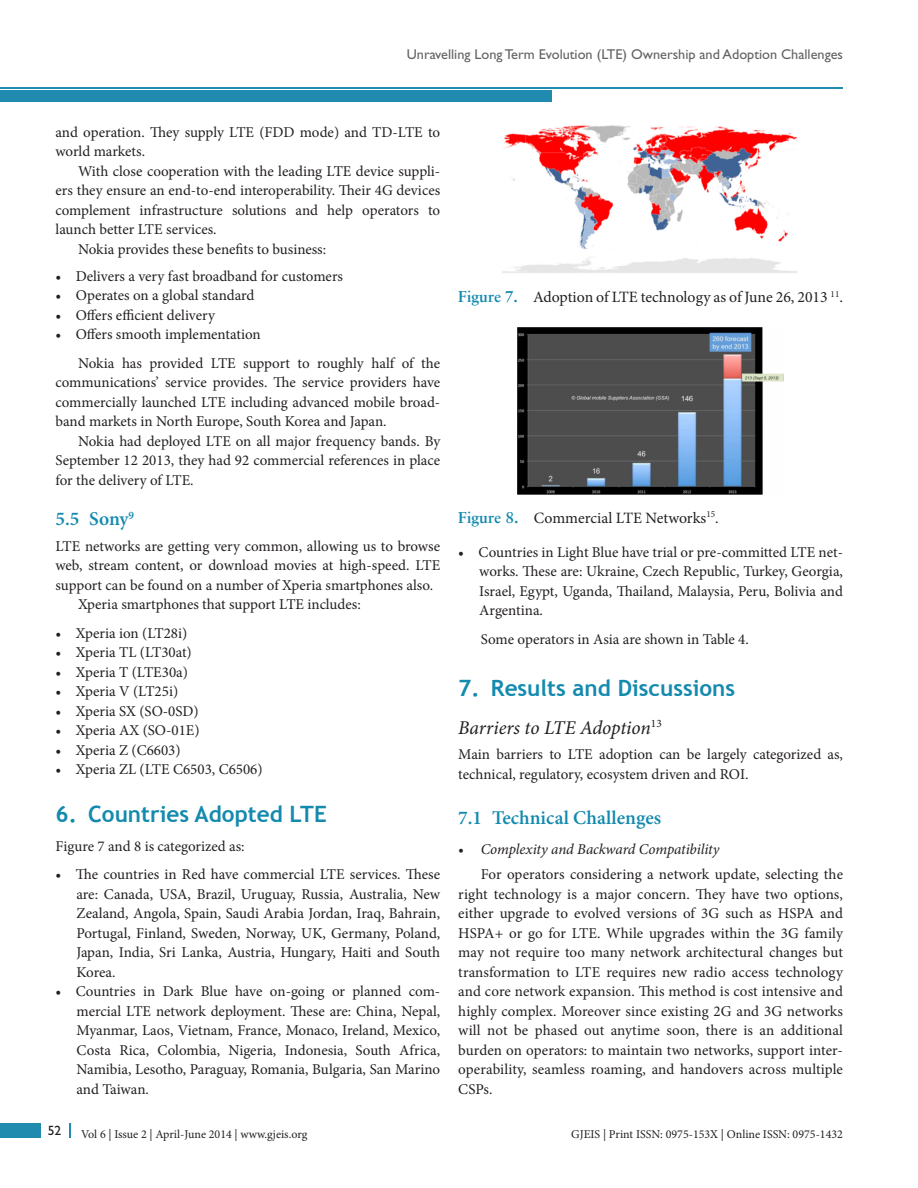
<style>
.page{position:relative;width:918px;height:1188px;background:#fff}
.page>*{position:absolute;margin:0;border:0;box-sizing:border-box;transform-origin:0 0}
.t1{font:700 22.5px "Trebuchet MS";color:#138aae}
.t2{font:600 19.5px "Minion Pro";color:#138aae}
.t3{font:italic 19.5px "Minion Pro";letter-spacing:-.005em;color:#231f20}
.t4{font:15.75px "Minion Pro";color:#231f20}
.t5{font:15px/19.5px "Minion Pro";color:#231f20;text-align:justify}
.t6{font:italic 15px "Minion Pro";letter-spacing:-.01em;color:#231f20}
.t7{font:14.25px "Gill Sans";color:#636366}
.t8{font:13.5px "Gill Sans";color:#231f20}
.t9{font:12px "Minion Pro";color:#231f20}
.s1{font-family:"Sabon LT Std";font-weight:700;color:#138aae}
</style>
<div class="page">
<div style="left:0;top:1124px;width:40px;height:14px;background:#208baf"></div>
<svg style="left:69px;top:1124px;width:1px;height:14px"></svg>
<hr style="left:0;top:87px;width:843px;height:1px;background:#208baf">
<div style="left:0;top:90px;width:552px;height:12px;background:#208baf"></div>
<img style="left:503px;top:126px;width:294px;height:147px">
<img style="left:518px;top:327px;width:265px;height:167px">
<p class="t7" style="left:407px;top:46px;width:438px">Unravelling Long Term Evolution (LTE) Ownership and Adoption Challenges</p>
<p class="t5" style="left:56px;top:122px;width:386px">and operation. They supply LTE (FDD mode) and TD-LTE to world markets.</p>
<p class="t5" style="left:78px;top:161px;width:364px">With close cooperation with the leading LTE device suppli-</p>
<p class="t5" style="left:56px;top:181px;width:386px">ers they ensure an end-to-end interoperability. Their 4G devices</p>
<p class="t5" style="left:56px;top:200px;width:386px">complement infrastructure solutions and help operators to</p>
<p class="t5" style="left:56px;top:220px;width:163px">launch better LTE services.</p>
<p class="t5" style="left:78px;top:239px;width:250px">Nokia provides these benefits to business:</p>
<p class="t5" style="left:56px;top:266px;width:289px">• Delivers a very fast broadband for customers</p>
<p class="t5" style="left:56px;top:286px;width:201px">• Operates on a global standard</p>
<p class="t5" style="left:56px;top:305px;width:161px">• Offers efficient delivery</p>
<p class="t5" style="left:78px;top:320px;width:364px;line-height:28.5px;text-indent:-22px">• Offers smooth implementation<br>Nokia has provided LTE support to roughly half of the</p>
<p class="t5" style="left:56px;top:373px;width:386px">communications’ service provides. The service providers have commercially launched LTE including advanced mobile broad&shy;band markets in North Europe, South Korea and Japan.</p>
<p class="t5" style="left:56px;top:431px;width:386px;text-indent:22px">Nokia had deployed LTE on all major frequency bands. By September 12 2013, they had 92 commercial references in place for the delivery of LTE.</p>
<h2 class="t2" style="left:56px;top:505px;width:80px">5.5 Sony<sup>9</sup></h2>
<p class="t5" style="left:56px;top:536px;width:386px">LTE networks are getting very common, allowing us to browse</p>
<p class="t5" style="left:56px;top:556px;width:386px">web, stream content, or download movies at high-speed. LTE</p>
<p class="t5" style="left:56px;top:575px;width:379px">support can be found on a number of Xperia smartphones also.</p>
<p class="t5" style="left:78px;top:595px;width:284px">Xperia smartphones that support LTE includes:</p>
<p class="t5" style="left:56px;top:623px;width:133px">• Xperia ion (LT28i)</p>
<p class="t5" style="left:56px;top:643px;width:138px">• Xperia TL (LT30at)</p>
<p class="t5" style="left:56px;top:662px;width:134px">• Xperia T (LTE30a)</p>
<p class="t5" style="left:56px;top:682px;width:124px">• Xperia V (LT25i)</p>
<p class="t5" style="left:56px;top:701px;width:145px">• Xperia SX (SO-0SD)</p>
<p class="t5" style="left:56px;top:721px;width:146px">• Xperia AX (SO-01E)</p>
<p class="t5" style="left:56px;top:740px;width:127px">• Xperia Z (C6603)</p>
<p class="t5" style="left:56px;top:760px;width:209px">• Xperia ZL (LTE C6503, C6506)</p>
<h1 class="t1" style="left:56px;top:800px;width:273px">6. Countries Adopted LTE</h1>
<p class="t5" style="left:56px;top:836px;width:191px">Figure 7 and 8 is categorized as:</p>
<p class="t5" style="left:76px;top:865px;width:365px;text-indent:-21px">• The countries in Red have commercial LTE services. These are: Canada, USA, Brazil, Uruguay, Russia, Australia, New Zealand, Angola, Spain, Saudi Arabia Jordan, Iraq, Bahrain, Portugal, Finland, Sweden, Norway, UK, Germany, Poland, Japan, India, Sri Lanka, Austria, Hungary, Haiti and South Korea.</p>
<p class="t5" style="left:76px;top:982px;width:365px;text-indent:-21px">• Countries in Dark Blue have on-going or planned com&shy;mercial LTE network deployment. These are: China, Nepal, Myanmar, Laos, Vietnam, France, Monaco, Ireland, Mexico, Costa Rica, Colombia, Nigeria, Indonesia, South Africa, Namibia, Lesotho, Paraguay, Romania, Bulgaria, San Marino and Taiwan.</p>
<p class="t4" style="left:458px;top:287px;width:386px"><span class="s1">Figure 7.</span> Adoption of LTE technology as of June 26, 2013 <sup>11</sup>.</p>
<p class="t4" style="left:458px;top:507px;width:262px"><span class="s1">Figure 8.</span> Commercial LTE Networks<sup>15</sup>.</p>
<p class="t5" style="left:479px;top:542px;width:365px;text-indent:-21px">• Countries in Light Blue have trial or pre-committed LTE net&shy;works. These are: Ukraine, Czech Republic, Turkey, Georgia, Israel, Egypt, Uganda, Thailand, Malaysia, Peru, Bolivia and Argentina.</p>
<p class="t5" style="left:481px;top:629px;width:270px">Some operators in Asia are shown in Table 4.</p>
<h1 class="t1" style="left:458px;top:674px;width:278px">7. Results and Discussions</h1>
<h2 class="t3" style="left:458px;top:714px;width:205px">Barriers to LTE Adoption<sup>13</sup></h2>
<p class="t5" style="left:458px;top:745px;width:386px">Main barriers to LTE adoption can be largely categorized as, technical, regulatory, ecosystem driven and ROI.</p>
<h2 class="t2" style="left:458px;top:804px;width:204px">7.1 Technical Challenges</h2>
<p class="t6" style="left:458px;top:838px;width:263px">• Complexity and Backward Compatibility</p>
<p class="t5" style="left:458px;top:865px;width:386px;text-indent:22px">For operators considering a network update, selecting the right technology is a major concern. They have two options, either upgrade to evolved versions of 3G such as HSPA and HSPA+ or go for LTE. While upgrades within the 3G family may not require too many network architectural changes but transformation to LTE requires new radio access technology and core network expansion. This method is cost intensive and highly complex. Moreover since existing 2G and 3G networks will not be phased out anytime soon, there is an additional burden on operators: to maintain two networks, support inter&shy;operability, seamless roaming, and handovers across multiple CSPs.</p>
<p class="t8" style="left:48px;top:1123px;width:15px">52</p>
<p class="t9" style="left:81px;top:1126px;width:228px">Vol 6 | Issue 2 | April-June 2014 | www.gjeis.org</p>
<p class="t9" style="left:571px;top:1126px;width:273px">GJEIS | Print ISSN: 0975-153X | Online ISSN: 0975-1432</p>
</div>
